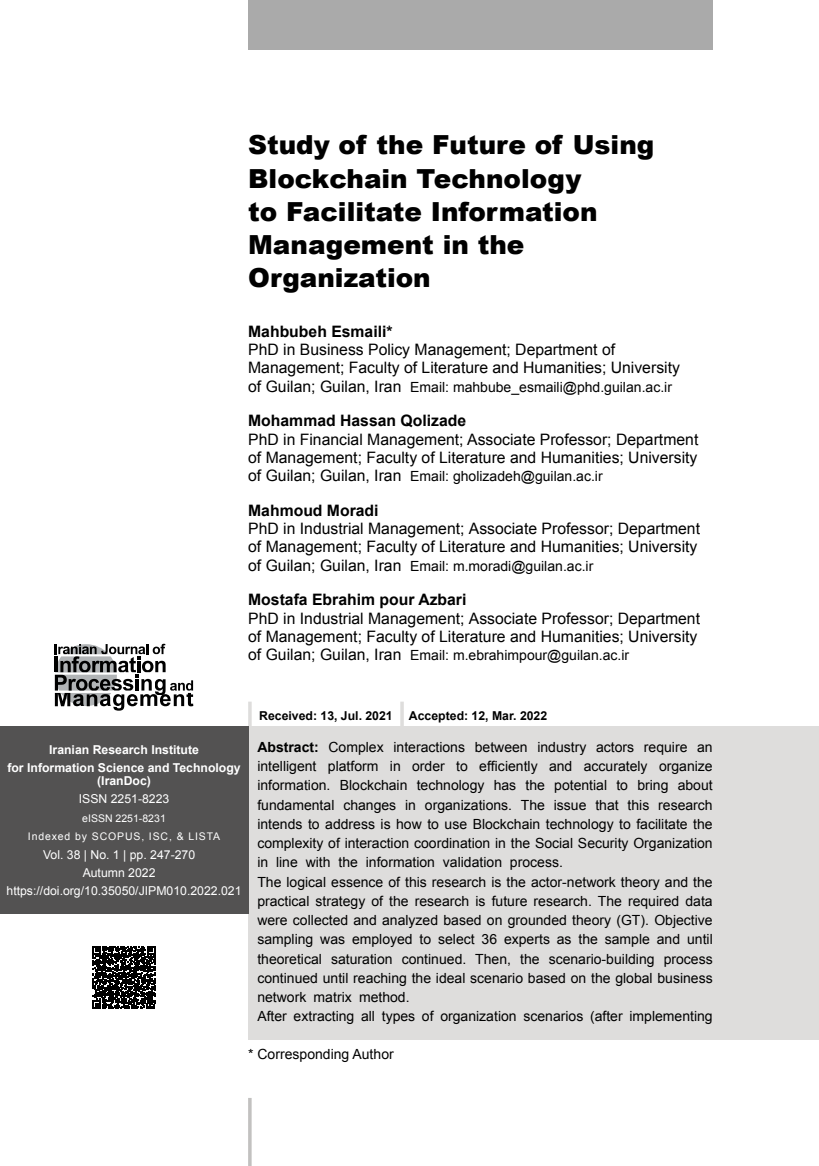
<style>
.page{position:relative;width:819px;height:1166px;background:#fff}
.page>*{position:absolute;margin:0;border:0;box-sizing:border-box;transform-origin:0 0}
.t1{font:900 26.25px/33.2px "Arial";color:#000}
.t2{font:15.75px/18.4px "Arial";color:#000}
.t3{font:700 15.75px "Arial";color:#000}
.t4{font:14px/19.2px "Arial";color:#000}
.t5{font:12.25px "Arial";color:#fff}
.t6{font:700 12.25px/18.4px "Arial";color:#fff;text-align:center}
.t7{font:700 12.25px "Arial";color:#000}
.t8{font:12.25px "Arial";color:#fff}
.t9{font:10.5px/18.4px "Arial";letter-spacing:.085em;color:#fff;text-align:center}
.s1{font-size:15.75px}
.s2{font-style:inherit}
.s3{font-weight:700}
</style>
<div class="page">
<hr style="left:248px;top:1098px;width:3px;height:68px;background:#c2c1c0">
<div style="left:248px;top:0;width:464px;height:50px;background:#aaa"></div>
<div style="left:248px;top:726px;width:571px;height:314px;background:#dedddc"></div>
<hr style="left:248px;top:701px;width:4px;height:28px;background:#dedddc">
<hr style="left:400px;top:701px;width:4px;height:28px;background:#dedddc">
<svg style="left:55px;top:644px;width:138px;height:67px"></svg>
<svg style="left:93px;top:946px;width:62px;height:62px"></svg>
<div style="left:0;top:726px;width:248px;height:188px;background:#535252"></div>
<h1 class="t1" style="left:248px;top:127px;width:408px">Study of the Future of Using<br>Blockchain Technology<br>to Facilitate Information<br>Management in the<br>Organization</h1>
<p class="t3" style="left:248px;top:320px;width:146px">Mahbubeh Esmaili*</p>
<p class="t2" style="left:248px;top:340px;width:433px">PhD in Business Policy Management; Department of<br>Management; Faculty of Literature and Humanities; University</p>
<p class="t4" style="left:248px;top:377px;width:425px"><span class="s1">of Guilan; Guilan, Iran</span> Email: mahbube_esmaili@phd.guilan.ac.ir</p>
<p class="t3" style="left:248px;top:410px;width:219px">Mohammad Hassan Qolizade</p>
<p class="t2" style="left:248px;top:430px;width:451px">PhD in Financial Management; Associate Professor; Department of Management; Faculty of Literature and Humanities; University</p>
<p class="t4" style="left:248px;top:467px;width:356px"><span class="s1">of Guilan; Guilan, Iran</span> Email: gholizadeh@guilan.ac.ir</p>
<p class="t3" style="left:248px;top:500px;width:132px">Mahmoud Moradi</p>
<p class="t2" style="left:248px;top:519px;width:453px">PhD in Industrial Management; Associate Professor; Department of Management; Faculty of Literature and Humanities; University</p>
<p class="t4" style="left:248px;top:556px;width:346px"><span class="s1">of Guilan; Guilan, Iran</span> Email: m.moradi@guilan.ac.ir</p>
<p class="t3" style="left:248px;top:589px;width:220px">Mostafa Ebrahim pour Azbari</p>
<p class="t2" style="left:248px;top:609px;width:453px">PhD in Industrial Management; Associate Professor; Department of Management; Faculty of Literature and Humanities; University</p>
<p class="t4" style="left:248px;top:646px;width:382px"><span class="s1">of Guilan; Guilan, Iran</span> Email: m.ebrahimpour@guilan.ac.ir</p>
<p class="t6" style="left:7px;top:740px;width:235px">Iranian Research Institute<br>for Information Science and Technology</p>
<p class="t6" style="left:97px;top:772px;width:55px">(IranDoc)</p>
<p class="t8" style="left:79px;top:791px;width:92px">ISSN 2251-8223</p>
<p class="t9" style="left:28px;top:809px;width:194px">e<span class="s2">ISSN 2251-8231<br></span>Indexed by SCOPUS, ISC, &amp; LISTA</p>
<p class="t5" style="left:43px;top:846px;width:154px">Vol. 38 | No. 1 | pp. 247-270</p>
<p class="t5" style="left:83px;top:864px;width:74px">Autumn 2022</p>
<p class="t5" style="left:7px;top:883px;width:236px">https://doi.org/10.35050/JIPM010.2022.021</p>
<p class="t7" style="left:259px;top:707px;width:135px">Received: 13, Jul. 2021</p>
<p class="t7" style="left:409px;top:707px;width:140px">Accepted: 12, Mar. 2022</p>
<p class="t4" style="left:257px;top:737px;width:457px"><span class="s3">Abstract:</span> Complex interactions between industry actors require an intelligent platform in order to efficiently and accurately organize information. Blockchain technology has the potential to bring about fundamental changes in organizations. The issue that this research intends to address is how to use Blockchain technology to facilitate the complexity of interaction coordination in the Social Security Organization in line with the information validation process.<br>The logical essence of this research is the actor-network theory and the practical strategy of the research is future research. The required data were collected and analyzed based on grounded theory (GT). Objective sampling was employed to select 36 experts as the sample and until theoretical saturation continued. Then, the scenario-building process continued until reaching the ideal scenario based on the global business network matrix method.<br>After extracting all types of organization scenarios (after implementing</p>
<p class="t4" style="left:248px;top:1045px;width:147px">* Corresponding Author</p>
</div>
